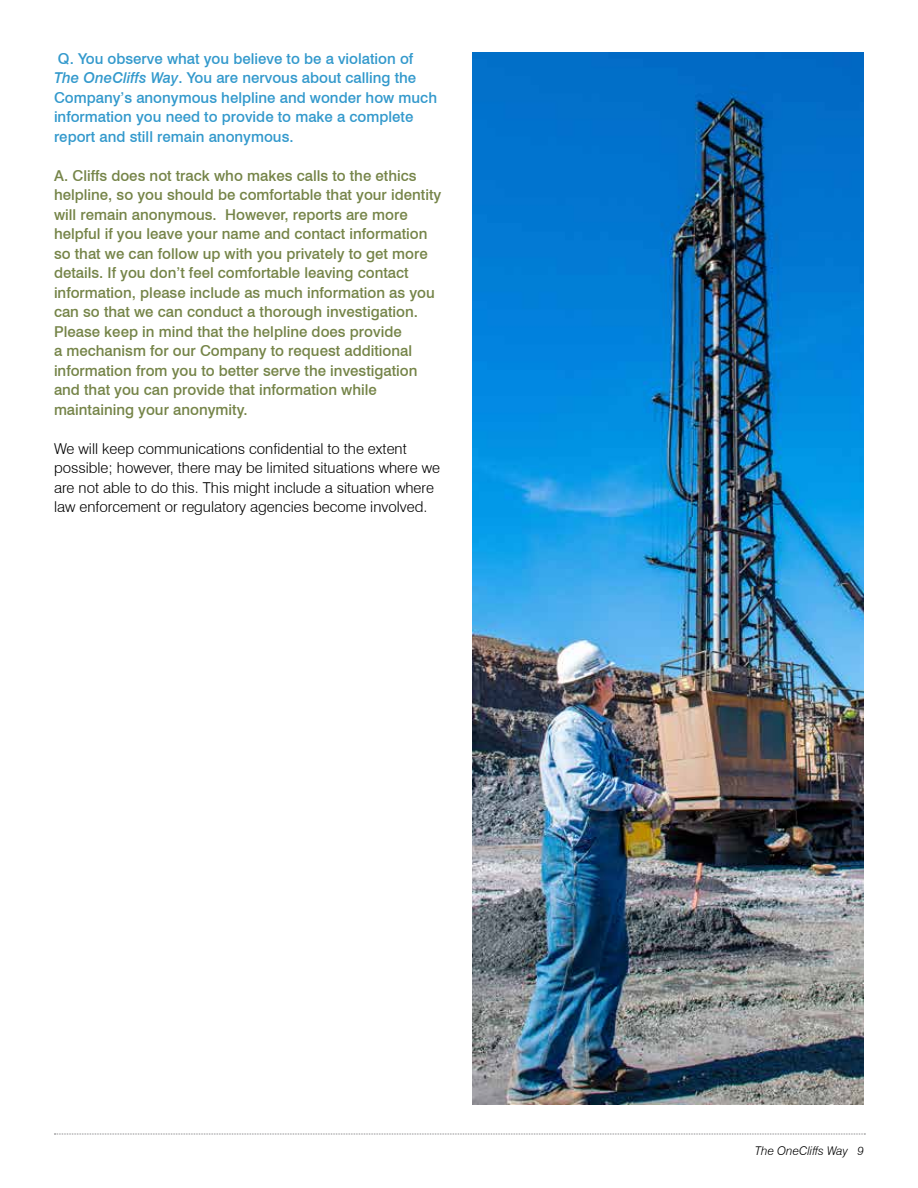
<style>
.page{position:relative;width:918px;height:1188px;background:#fff}
.page>*{position:absolute;margin:0;border:0;box-sizing:border-box;transform-origin:0 0}
.t1{font:500 15px/19.5px "Swiss 721 BT";color:#758448}
.t2{font:500 15px/19.5px "Swiss 721 BT";color:#39c}
.t3{font:300 15px/19.5px "Swiss 721 BT";color:#000}
.t4{font:italic 300 12px "Swiss 721 BT";color:#000}
.s1{font-style:italic}
</style>
<div class="page">
<svg style="left:54px;top:1134px;width:811px;height:1px"></svg>
<img style="left:472px;top:52px;width:392px;height:1053px">
<p class="t2" style="left:54px;top:49px;width:385px">Q. You observe what you believe to be a violation of <span class="s1">The OneCliffs Way</span>. You are nervous about calling the Company’s anonymous helpline and wonder how much information you need to provide to make a complete report and still remain anonymous.</p>
<p class="t1" style="left:54px;top:166px;width:389px">A. Cliffs does not track who makes calls to the ethics helpline, so you should be comfortable that your identity will remain anonymous. However, reports are more helpful if you leave your name and contact information so that we can follow up with you privately to get more details. If you don’t feel comfortable leaving contact information, please include as much information as you can so that we can conduct a thorough investigation.<br>Please keep in mind that the helpline does provide<br>a mechanism for our Company to request additional information from you to better serve the investigation and that you can provide that information while maintaining your anonymity.</p>
<p class="t3" style="left:54px;top:439px;width:388px">We will keep communications confidential to the extent possible; however, there may be limited situations where we are not able to do this. This might include a situation where law enforcement or regulatory agencies become involved.</p>
<p class="t4" style="left:755px;top:1143px;width:111px">The OneCliffs Way 9</p>
</div>
